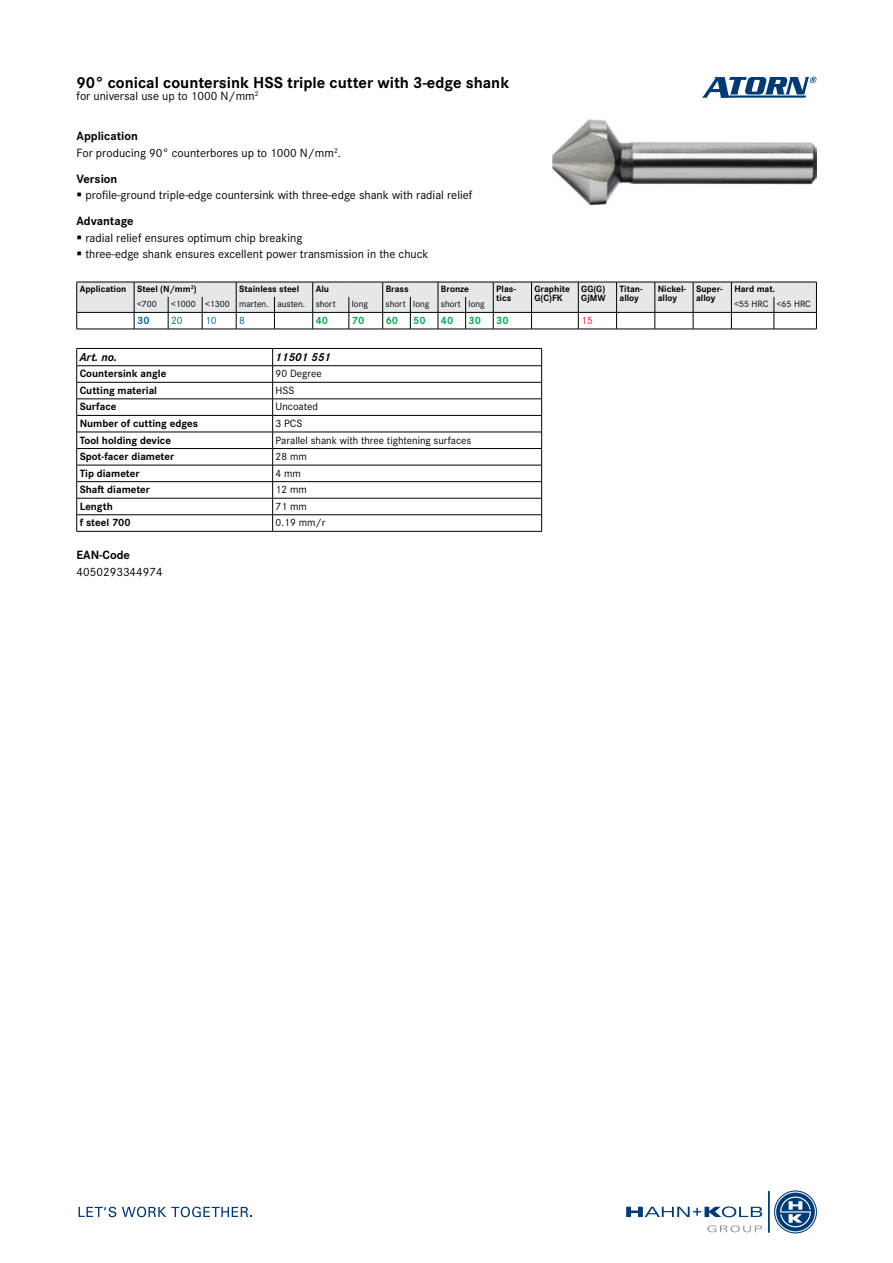
<style>
.page{position:relative;width:893px;height:1263px;background:#fff}
.page>*{position:absolute;margin:0;border:0;box-sizing:border-box;transform-origin:0 0}
.t1{font:700 16.5px "Corporate S Pro";color:#000}
.t2{font:12.45px/16.8px "Corporate S Pro";color:#000}
.t3{font:12.45px "Corporate S";color:#000}
.t4{font:700 12.45px "Corporate S Pro";color:#000}
.t5{font:italic 700 12px "Corporate S Pro";color:#000}
.t6{font:700 10.95px "Corporate S Pro";color:#000}
.t7{font:10.95px "Corporate S Pro";color:#000}
.t8{font:700 10.95px "Corporate S Pro";color:#00ab4e}
.t9{font:10.95px "Corporate S Pro";color:#00669b}
.t10{font:700 10.95px "Corporate S Pro";color:#00669b}
.t11{font:10.95px "Corporate S Pro";color:#ed1d24}
.t12{font:700 9.45px/9.4px "Corporate S Pro";color:#000}
.t13{font:9.45px "Corporate S Pro";color:#000}
.s1{font-weight:700}
</style>
<div class="page">
<img style="left:553px;top:119px;width:263px;height:85px">
<svg style="left:702px;top:77px;width:114px;height:21px"></svg>
<svg style="left:626px;top:1206px;width:136px;height:11px"></svg>
<hr style="left:768px;top:1191px;width:1px;height:41px;background:#003b78">
<svg style="left:775px;top:1191px;width:41px;height:42px"></svg>
<div style="left:774px;top:1191px;width:42px;height:42px;border:2px solid #fff;border-radius:50%"></div>
<div style="left:774px;top:1191px;width:42px;height:42px;border:1px solid #003b78;border-radius:50%"></div>
<svg style="left:707px;top:1225px;width:55px;height:7px"></svg>
<svg style="left:79px;top:1207px;width:37px;height:10px"></svg>
<svg style="left:122px;top:1206px;width:130px;height:11px"></svg>
<svg style="left:76px;top:282px;width:741px;height:48px"></svg>
<hr style="left:774px;top:329px;width:43px;height:1px;background:#000">
<hr style="left:77px;top:348px;width:196px;height:1px;background:#000">
<hr style="left:273px;top:348px;width:269px;height:1px;background:#000">
<hr style="left:77px;top:365px;width:196px;height:1px;background:#000">
<hr style="left:273px;top:365px;width:269px;height:1px;background:#000">
<hr style="left:77px;top:382px;width:196px;height:1px;background:#000">
<hr style="left:273px;top:382px;width:269px;height:1px;background:#000">
<hr style="left:77px;top:399px;width:196px;height:1px;background:#000">
<hr style="left:273px;top:399px;width:269px;height:1px;background:#000">
<hr style="left:77px;top:415px;width:196px;height:1px;background:#000">
<hr style="left:273px;top:415px;width:269px;height:1px;background:#000">
<hr style="left:77px;top:432px;width:196px;height:1px;background:#000">
<hr style="left:273px;top:432px;width:269px;height:1px;background:#000">
<hr style="left:77px;top:448px;width:196px;height:1px;background:#000">
<hr style="left:273px;top:448px;width:269px;height:1px;background:#000">
<hr style="left:77px;top:465px;width:196px;height:1px;background:#000">
<hr style="left:273px;top:465px;width:269px;height:1px;background:#000">
<hr style="left:77px;top:481px;width:196px;height:1px;background:#000">
<hr style="left:273px;top:481px;width:269px;height:1px;background:#000">
<hr style="left:77px;top:498px;width:196px;height:1px;background:#000">
<hr style="left:273px;top:498px;width:269px;height:1px;background:#000">
<hr style="left:77px;top:514px;width:196px;height:1px;background:#000">
<svg style="left:76px;top:349px;width:1px;height:182px"></svg>
<hr style="left:77px;top:531px;width:196px;height:1px;background:#000">
<hr style="left:273px;top:514px;width:269px;height:1px;background:#000">
<svg style="left:272px;top:349px;width:1px;height:182px"></svg>
<svg style="left:541px;top:349px;width:1px;height:182px"></svg>
<hr style="left:273px;top:531px;width:269px;height:1px;background:#000">
<h1 class="t1" style="left:77px;top:69px;width:434px">90° conical countersink HSS triple cutter with 3-edge shank</h1>
<p class="t3" style="left:77px;top:87px;width:184px">for universal use up to 1000 N/mm<sup>2</sup></p>
<p class="t2" style="left:77px;top:127px;width:266px"><span class="s1">Application<br></span>For producing 90° counterbores up to 1000 N/mm<sup>2</sup>.</p>
<p class="t4" style="left:77px;top:169px;width:42px">Version</p>
<p class="t2" style="left:85px;top:186px;width:389px">profile-ground triple-edge countersink with three-edge shank with radial relief</p>
<p class="t4" style="left:77px;top:211px;width:59px">Advantage</p>
<p class="t2" style="left:85px;top:228px;width:345px">radial relief ensures optimum chip breaking<br>three-edge shank ensures excellent power transmission in the chuck</p>
<p class="t12" style="left:80px;top:283px;width:119px">Application Steel (N/mm<sup>2</sup>)</p>
<p class="t12" style="left:239px;top:283px;width:62px">Stainless steel</p>
<p class="t12" style="left:316px;top:283px;width:15px">Alu</p>
<p class="t12" style="left:386px;top:283px;width:25px">Brass</p>
<p class="t12" style="left:441px;top:283px;width:30px">Bronze</p>
<p class="t12" style="left:496px;top:283px;width:21px">Plas&shy;tics</p>
<p class="t12" style="left:534px;top:283px;width:37px">Graphite<br>G(C)FK</p>
<p class="t12" style="left:581px;top:283px;width:26px">GG(G)<br>GjMW</p>
<p class="t12" style="left:619px;top:283px;width:25px">Titan&shy;alloy</p>
<p class="t12" style="left:658px;top:283px;width:30px">Nickel&shy;alloy</p>
<p class="t12" style="left:696px;top:283px;width:28px">Super&shy;alloy</p>
<p class="t12" style="left:734px;top:283px;width:42px">Hard mat.</p>
<p class="t13" style="left:137px;top:297px;width:21px">&lt;700</p>
<p class="t13" style="left:171px;top:297px;width:166px">&lt;1000 &lt;1300 marten. austen. short</p>
<p class="t13" style="left:352px;top:297px;width:18px">long</p>
<p class="t13" style="left:386px;top:297px;width:101px">short long short long</p>
<p class="t13" style="left:734px;top:297px;width:78px">&lt;55 HRC &lt;65 HRC</p>
<p class="t10" style="left:137px;top:312px;width:14px">30</p>
<p class="t9" style="left:171px;top:312px;width:13px">20</p>
<p class="t9" style="left:205px;top:312px;width:13px">10</p>
<p class="t9" style="left:239px;top:312px;width:7px">8</p>
<p class="t8" style="left:316px;top:312px;width:14px">40</p>
<p class="t8" style="left:352px;top:312px;width:14px">70</p>
<p class="t8" style="left:386px;top:312px;width:14px">60</p>
<p class="t8" style="left:413px;top:312px;width:14px">50</p>
<p class="t8" style="left:441px;top:312px;width:14px">40</p>
<p class="t8" style="left:469px;top:312px;width:14px">30</p>
<p class="t8" style="left:496px;top:312px;width:14px">30</p>
<p class="t11" style="left:581px;top:312px;width:13px">15</p>
<p class="t5" style="left:80px;top:347px;width:39px">Art. no.</p>
<p class="t5" style="left:276px;top:347px;width:57px">11501 551</p>
<p class="t6" style="left:80px;top:365px;width:88px">Countersink angle</p>
<p class="t7" style="left:276px;top:366px;width:48px">90 Degree</p>
<p class="t6" style="left:80px;top:382px;width:79px">Cutting material</p>
<p class="t7" style="left:276px;top:382px;width:20px">HSS</p>
<p class="t6" style="left:80px;top:398px;width:38px">Surface</p>
<p class="t7" style="left:276px;top:399px;width:44px">Uncoated</p>
<p class="t6" style="left:80px;top:415px;width:120px">Number of cutting edges</p>
<p class="t7" style="left:276px;top:415px;width:28px">3 PCS</p>
<p class="t6" style="left:80px;top:431px;width:93px">Tool holding device</p>
<p class="t7" style="left:276px;top:432px;width:197px">Parallel shank with three tightening surfaces</p>
<p class="t6" style="left:80px;top:448px;width:96px">Spot-facer diameter</p>
<p class="t7" style="left:276px;top:448px;width:33px">28 mm</p>
<p class="t6" style="left:80px;top:464px;width:61px">Tip diameter</p>
<p class="t7" style="left:276px;top:465px;width:27px">4 mm</p>
<p class="t6" style="left:80px;top:481px;width:72px">Shaft diameter</p>
<p class="t7" style="left:276px;top:482px;width:33px">12 mm</p>
<p class="t6" style="left:80px;top:497px;width:35px">Length</p>
<p class="t7" style="left:276px;top:498px;width:33px">71 mm</p>
<p class="t6" style="left:80px;top:514px;width:53px">f steel 700</p>
<p class="t7" style="left:276px;top:515px;width:51px">0.19 mm/r</p>
<p class="t4" style="left:77px;top:545px;width:55px">EAN-Code</p>
<p class="t2" style="left:77px;top:562px;width:88px">4050293344974</p>
</div>
